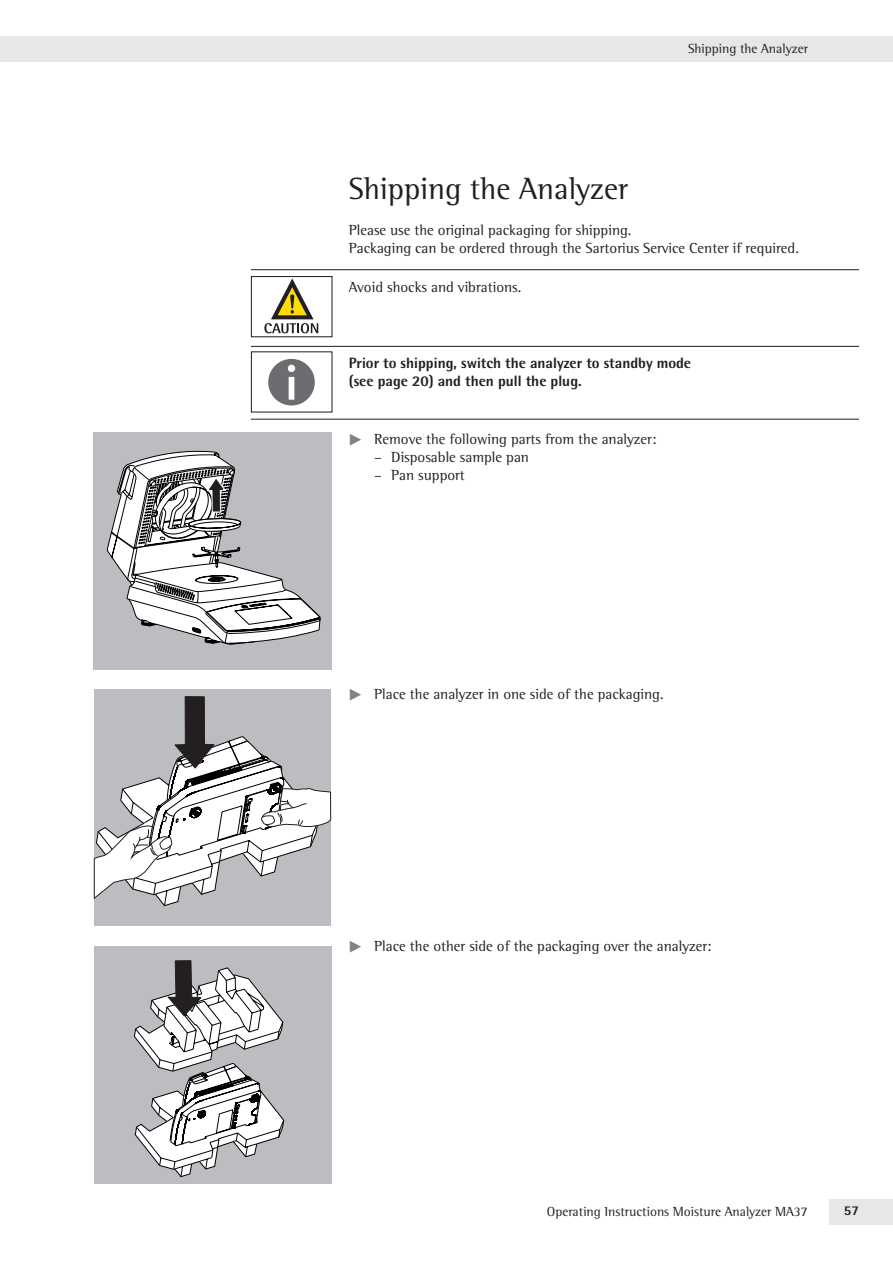
<style>
.page{position:relative;width:893px;height:1263px;background:#fff}
.page>*{position:absolute;margin:0;border:0;box-sizing:border-box;transform-origin:0 0}
.t1{font:31.5px "Sartorius Rotis Mail 2013";color:#231f20}
.t2{font:15px/18px "Sartorius Rotis Mail 2013";color:#231f20}
.t3{font:800 15px/18px "Sartorius Rotis Sans 2013";color:#231f20}
.t4{font:13.5px "Sartorius Rotis Mail 2013";color:#231f20}
.t5{font:800 13.5px "Sartorius Rotis Sans 2013";color:#231f20}
.s1{font-family:"Pik 6";color:#808285}
</style>
<div class="page">
<div style="left:0;top:36px;width:893px;height:26px;background:#e6e7e9"></div>
<div style="left:829px;top:1199px;width:64px;height:26px;background:#e6e7e9"></div>
<hr style="left:251px;top:269px;width:608px;height:1px;background:#231f20">
<hr style="left:251px;top:346px;width:608px;height:1px;background:#231f20">
<hr style="left:251px;top:419px;width:608px;height:1px;background:#231f20">
<div style="left:251px;top:276px;width:81px;height:61px;border:1px solid #231f20"></div>
<svg style="left:264px;top:278px;width:54px;height:55px"></svg>
<svg style="left:268px;top:359px;width:47px;height:46px"></svg>
<div style="left:94px;top:432px;width:238px;height:237px;background:#bcbdc0"></div>
<svg style="left:107px;top:450px;width:213px;height:194px"></svg>
<div style="left:94px;top:689px;width:237px;height:237px;background:#bcbdc0"></div>
<svg style="left:94px;top:696px;width:237px;height:210px"></svg>
<div style="left:94px;top:946px;width:238px;height:238px;background:#bcbdc0"></div>
<svg style="left:134px;top:960px;width:150px;height:217px"></svg>
<p class="t4" style="left:688px;top:41px;width:121px">Shipping the Analyzer</p>
<h1 class="t1" style="left:349px;top:170px;width:281px">Shipping the Analyzer</h1>
<p class="t2" style="left:349px;top:221px;width:450px">Please use the original packaging for shipping.<br>Packaging can be ordered through the Sartorius Service Center if required.</p>
<p class="t2" style="left:349px;top:278px;width:172px">Avoid shocks and vibrations.</p>
<p class="t3" style="left:349px;top:354px;width:344px">Prior to shipping, switch the analyzer to standby mode (see page 20) and then pull the plug.</p>
<p class="t2" style="left:349px;top:429px;width:309px"><span class="s1">t</span> Remove the following parts from the analyzer:</p>
<p class="t2" style="left:374px;top:447px;width:156px">– Disposable sample pan</p>
<p class="t2" style="left:374px;top:465px;width:92px">– Pan support</p>
<p class="t2" style="left:349px;top:685px;width:315px"><span class="s1">t</span> Place the analyzer in one side of the packaging.</p>
<p class="t2" style="left:349px;top:937px;width:364px"><span class="s1">t</span> Place the other side of the packaging over the analyzer:</p>
<p class="t4" style="left:547px;top:1203px;width:263px">Operating Instructions Moisture Analyzer MA37</p>
<p class="t5" style="left:844px;top:1202px;width:17px">57</p>
</div>
